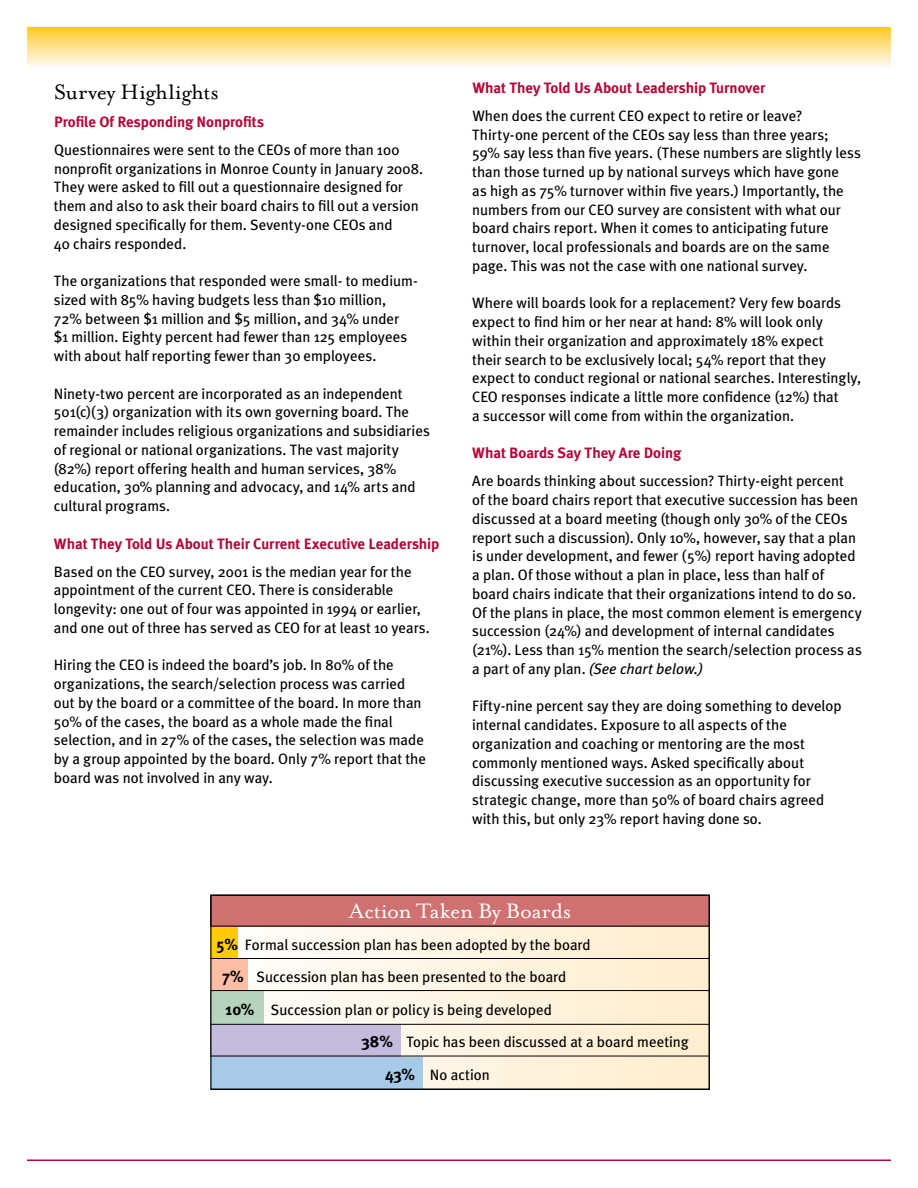
<style>
.page{position:relative;width:918px;height:1188px;background:#fff}
.page>*{position:absolute;margin:0;border:0;box-sizing:border-box;transform-origin:0 0}
.t1{font:24px "Mrs Eaves Roman";letter-spacing:-.01em;color:#fff}
.t2{font:24px "Mrs Eaves Roman";color:#000}
.t3{font:15px/18.8px "Meta Plus";color:#000}
.t4{font:700 15px "Meta Plus";letter-spacing:-.005em;color:#b30838}
.s1{font-style:italic}
.s2{font-weight:700;font-size:16.2px}
</style>
<div class="page">
<div style="left:27px;top:27px;width:864px;height:40px;background:linear-gradient(to bottom,#ffca22,#fff8f1)"></div>
<hr style="left:27px;top:1160px;width:864px;height:1px;background:#b30838">
<svg style="left:238px;top:926px;width:470px;height:162px;background:#fcf1de"></svg>
<div style="left:211px;top:1057px;width:212px;height:32px;background:#a6cae7"></div>
<div style="left:211px;top:1024px;width:189px;height:33px;background:#c4bbdd"></div>
<div style="left:211px;top:991px;width:52px;height:33px;background:#b6d4bd"></div>
<div style="left:211px;top:958px;width:37px;height:33px;background:#fbbda3"></div>
<div style="left:211px;top:925px;width:27px;height:33px;background:#ffcb05"></div>
<hr style="left:211px;top:958px;width:498px;height:1px;background:#000">
<hr style="left:211px;top:990px;width:498px;height:1px;background:#000">
<hr style="left:211px;top:1056px;width:498px;height:1px;background:#000">
<hr style="left:211px;top:1024px;width:498px;height:1px;background:#000">
<div style="left:211px;top:895px;width:498px;height:31px;background:#cf7171"></div>
<div style="left:210px;top:895px;width:500px;height:195px;border:1px solid #000"></div>
<h1 class="t2" style="left:54px;top:78px;width:166px">Survey Highlights</h1>
<p class="t4" style="left:54px;top:113px;width:212px">Profile Of Responding Nonprofits</p>
<p class="t3" style="left:54px;top:140px;width:371px">Questionnaires were sent to the CEOs of more than 100 nonprofit organizations in Monroe County in January 2008.<br>They were asked to fill out a questionnaire designed for them and also to ask their board chairs to fill out a version designed specifically for them. Seventy-one CEOs and<br>40 chairs responded.</p>
<p class="t3" style="left:54px;top:271px;width:365px">The organizations that responded were small- to medium&shy;sized with 85% having budgets less than $10 million, 72% between $1 million and $5 million, and 34% under<br>$1 million. Eighty percent had fewer than 125 employees with about half reporting fewer than 30 employees.</p>
<p class="t3" style="left:54px;top:384px;width:377px">Ninety-two percent are incorporated as an independent 501(c)(3) organization with its own governing board. The remainder includes religious organizations and subsidiaries of regional or national organizations. The vast majority (82%) report offering health and human services, 38% education, 30% planning and advocacy, and 14% arts and cultural programs.</p>
<p class="t4" style="left:54px;top:535px;width:387px">What They Told Us About Their Current Executive Leadership</p>
<p class="t3" style="left:54px;top:562px;width:378px">Based on the CEO survey, 2001 is the median year for the appointment of the current CEO. There is considerable longevity: one out of four was appointed in 1994 or earlier, and one out of three has served as CEO for at least 10 years.</p>
<p class="t3" style="left:54px;top:656px;width:374px">Hiring the CEO is indeed the board’s job. In 80% of the organizations, the search/selection process was carried out by the board or a committee of the board. In more than 50% of the cases, the board as a whole made the final selection, and in 27% of the cases, the selection was made by a group appointed by the board. Only 7% report that the board was not involved in any way.</p>
<p class="t4" style="left:472px;top:79px;width:294px">What They Told Us About Leadership Turnover</p>
<p class="t3" style="left:472px;top:106px;width:390px">When does the current CEO expect to retire or leave?<br>Thirty-one percent of the CEOs say less than three years;<br>59% say less than five years. (These numbers are slightly less than those turned up by national surveys which have gone<br>as high as 75% turnover within five years.) Importantly, the numbers from our CEO survey are consistent with what our board chairs report. When it comes to anticipating future turnover, local professionals and boards are on the same page. This was not the case with one national survey.</p>
<p class="t3" style="left:472px;top:294px;width:391px">Where will boards look for a replacement? Very few boards expect to find him or her near at hand: 8% will look only within their organization and approximately 18% expect<br>their search to be exclusively local; 54% report that they expect to conduct regional or national searches. Interestingly, CEO responses indicate a little more confidence (12%) that<br>a successor will come from within the organization.</p>
<p class="t4" style="left:472px;top:444px;width:211px">What Boards Say They Are Doing</p>
<p class="t3" style="left:472px;top:472px;width:391px">Are boards thinking about succession? Thirty-eight percent<br>of the board chairs report that executive succession has been discussed at a board meeting (though only 30% of the CEOs report such a discussion). Only 10%, however, say that a plan is under development, and fewer (5%) report having adopted a plan. Of those without a plan in place, less than half of board chairs indicate that their organizations intend to do so.<br>Of the plans in place, the most common element is emergency succession (24%) and development of internal candidates (21%). Less than 15% mention the search/selection process as a part of any plan. <span class="s1">(See chart below.)</span></p>
<p class="t3" style="left:472px;top:697px;width:371px">Fifty-nine percent say they are doing something to develop internal candidates. Exposure to all aspects of the organization and coaching or mentoring are the most commonly mentioned ways. Asked specifically about discussing executive succession as an opportunity for strategic change, more than 50% of board chairs agreed with this, but only 23% report having done so.</p>
<h1 class="t1" style="left:349px;top:898px;width:223px">Action Taken By Boards</h1>
<p class="t3" style="left:217px;top:935px;width:376px"><span class="s2">5%</span> Formal succession plan has been adopted by the board</p>
<p class="t3" style="left:222px;top:968px;width:346px"><span class="s2">7%</span> Succession plan has been presented to the board</p>
<p class="t3" style="left:226px;top:1000px;width:328px"><span class="s2">10%</span> Succession plan or policy is being developed</p>
<p class="t3" style="left:362px;top:1033px;width:328px"><span class="s2">38%</span> Topic has been discussed at a board meeting</p>
<p class="t3" style="left:385px;top:1065px;width:106px"><span class="s2">43%</span> No action</p>
</div>
